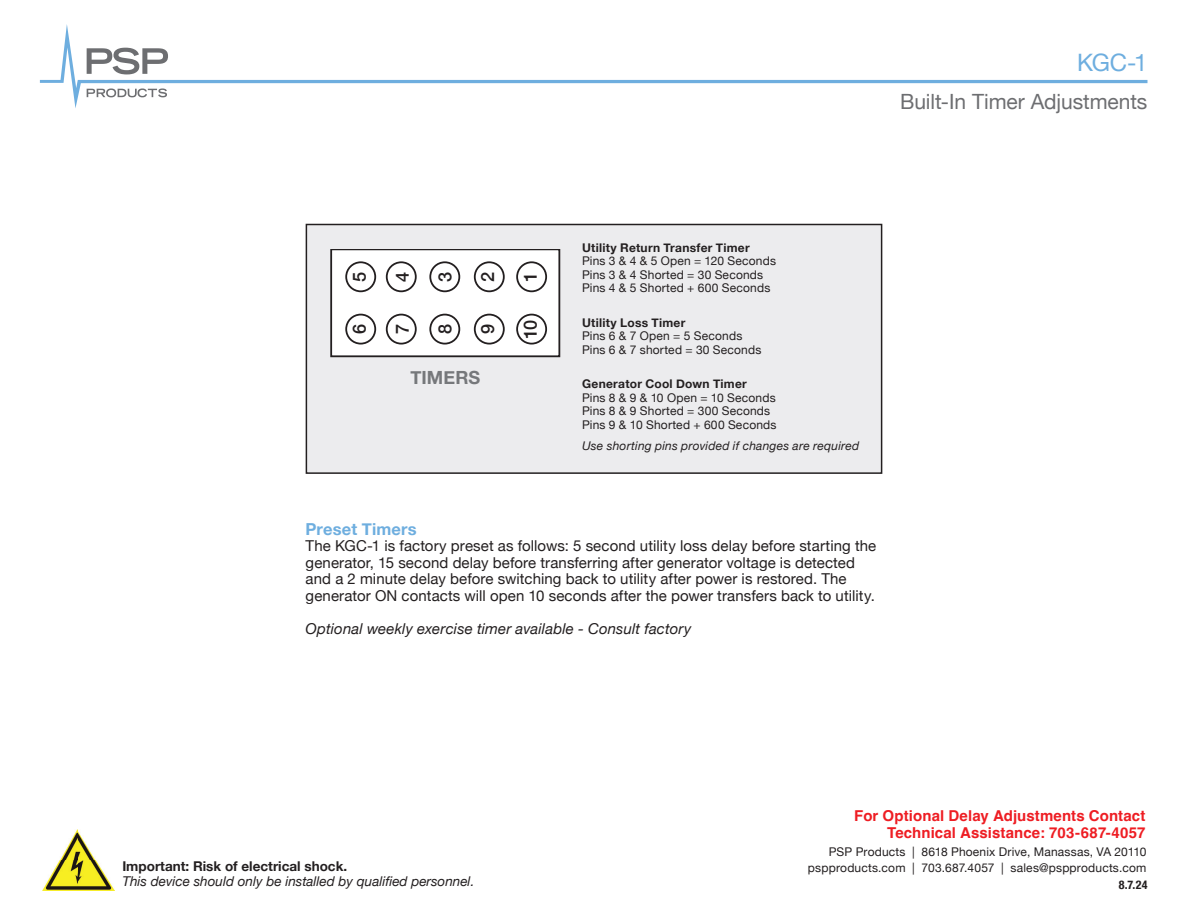
<style>
.page{position:relative;width:1188px;height:918px;background:#fff}
.page>*{position:absolute;margin:0;border:0;box-sizing:border-box;transform-origin:0 0}
.t1{font:24px "Helvetica Neue";color:#6eaedf}
.t2{font:21px "Helvetica Neue";letter-spacing:-.005em;color:#6d6e71}
.t3{font:500 18.15px "Helvetica Neue";color:#231f20}
.t4{font:700 18.15px "Helvetica Neue";letter-spacing:.005em;color:#76787b}
.t5{font:700 16.5px "Helvetica Neue";letter-spacing:.01em;color:#6eaedf}
.t6{font:15px/16.5px "Helvetica Neue";letter-spacing:.005em;color:#231f20}
.t7{font:700 15px/16.5px "Helvetica";letter-spacing:.005em;color:#ee1d23;text-align:right}
.t8{font:italic 15px "Helvetica Neue";letter-spacing:.01em;color:#231f20}
.t9{font:italic 13.5px "Helvetica Neue";color:#231f20}
.t10{font:700 13.5px "Helvetica Neue";color:#231f20}
.t11{font:12px/16.5px "Helvetica Neue";letter-spacing:.015em;color:#231f20;text-align:right}
.t12{font:700 12px "Helvetica Neue";letter-spacing:.02em;color:#231f20}
.t13{font:italic 12px "Helvetica Neue";letter-spacing:.02em;color:#231f20}
.t14{font:700 condensed 12px "Helvetica Neue";color:#231f20}
</style>
<div class="page">
<img style="left:42px;top:830px;width:73px;height:61px">
<svg style="left:40px;top:24px;width:1107px;height:84px"></svg>
<svg style="left:87px;top:88px;width:80px;height:9px"></svg>
<svg style="left:87px;top:48px;width:81px;height:26px"></svg>
<div style="left:306px;top:224px;width:576px;height:249px;background:#ececee"></div>
<div style="left:306px;top:224px;width:576px;height:250px;border:2px solid #231f20"></div>
<div style="left:331px;top:249px;width:228px;height:107px;background:#fff"></div>
<div style="left:330px;top:249px;width:230px;height:108px;border:2px solid #231f20"></div>
<svg style="left:345px;top:261px;width:203px;height:84px"></svg>
<p class="t1" style="left:1077px;top:45px;width:72px">KGC-1</p>
<p class="t2" style="left:900px;top:86px;width:249px">Built-In Timer Adjustments</p>
<p class="t3" style="left:345px;top:282px;width:12px;rotate:-90deg">5</p>
<p class="t3" style="left:388px;top:282px;width:12px;rotate:-90deg">4</p>
<p class="t3" style="left:430px;top:282px;width:12px;rotate:-90deg">3</p>
<p class="t3" style="left:473px;top:282px;width:12px;rotate:-90deg">2</p>
<p class="t3" style="left:516px;top:282px;width:12px;rotate:-90deg">1</p>
<p class="t3" style="left:345px;top:334px;width:12px;rotate:-90deg">6</p>
<p class="t3" style="left:388px;top:334px;width:12px;rotate:-90deg">7</p>
<p class="t3" style="left:430px;top:334px;width:12px;rotate:-90deg">8</p>
<p class="t3" style="left:473px;top:334px;width:12px;rotate:-90deg">9</p>
<p class="t3" style="left:516px;top:339px;width:21px;rotate:-90deg">10</p>
<p class="t4" style="left:410px;top:364px;width:71px">TIMERS</p>
<p class="t12" style="left:582px;top:238px;width:169px">Utility Return Transfer Timer</p>
<p class="t11" style="left:582px;top:254px;width:196px">Pins 3 &amp; 4 &amp; 5 Open = 120 Seconds</p>
<p class="t11" style="left:582px;top:267px;width:183px">Pins 3 &amp; 4 Shorted = 30 Seconds</p>
<p class="t11" style="left:582px;top:281px;width:190px">Pins 4 &amp; 5 Shorted + 600 Seconds</p>
<p class="t12" style="left:582px;top:313px;width:105px">Utility Loss Timer</p>
<p class="t11" style="left:582px;top:329px;width:162px">Pins 6 &amp; 7 Open = 5 Seconds</p>
<p class="t11" style="left:582px;top:342px;width:181px">Pins 6 &amp; 7 shorted = 30 Seconds</p>
<p class="t12" style="left:582px;top:375px;width:166px">Generator Cool Down Timer</p>
<p class="t11" style="left:582px;top:390px;width:195px">Pins 8 &amp; 9 &amp; 10 Open = 10 Seconds</p>
<p class="t11" style="left:582px;top:404px;width:190px">Pins 8 &amp; 9 Shorted = 300 Seconds</p>
<p class="t11" style="left:582px;top:417px;width:196px">Pins 9 &amp; 10 Shorted + 600 Seconds</p>
<p class="t13" style="left:582px;top:437px;width:279px">Use shorting pins provided if changes are required</p>
<p class="t5" style="left:306px;top:516px;width:113px">Preset Timers</p>
<p class="t6" style="left:306px;top:538px;width:572px">The KGC-1 is factory preset as follows: 5 second utility loss delay before starting the generator, 15 second delay before transferring after generator voltage is detected and a 2 minute delay before switching back to utility after power is restored. The generator ON contacts will open 10 seconds after the power transfers back to utility.</p>
<p class="t8" style="left:306px;top:617px;width:387px">Optional weekly exercise timer available - Consult factory</p>
<p class="t10" style="left:122px;top:856px;width:226px">Important: Risk of electrical shock.</p>
<p class="t9" style="left:122px;top:872px;width:354px">This device should only be installed by qualified personnel.</p>
<p class="t7" style="left:854px;top:809px;width:293px">For Optional Delay Adjustments Contact<br>Technical Assistance: 703-687-4057</p>
<p class="t11" style="left:808px;top:844px;width:340px">PSP Products | 8618 Phoenix Drive, Manassas, VA 20110 pspproducts.com | 703.687.4057 | sales@pspproducts.com</p>
<p class="t14" style="left:1119px;top:875px;width:30px">8.7.24</p>
</div>
